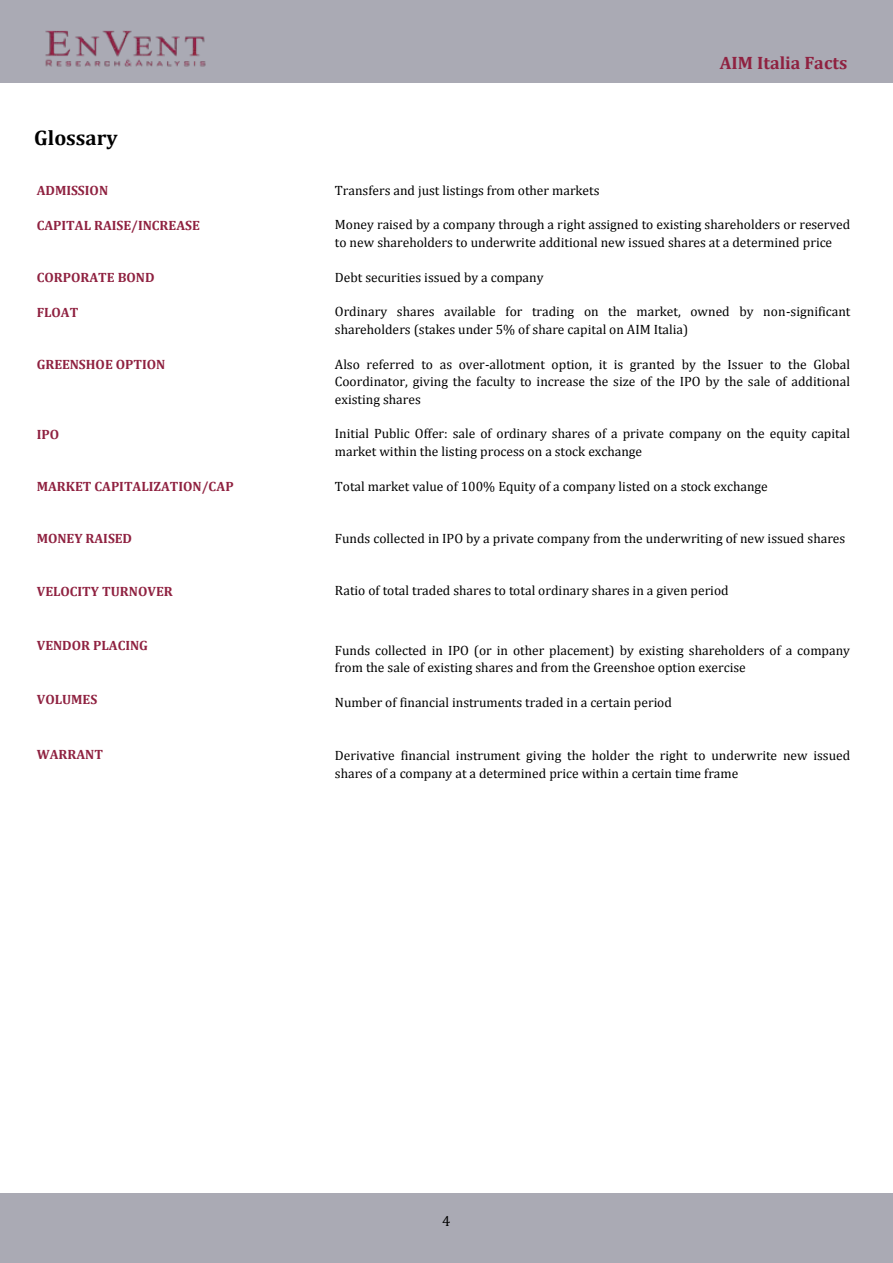
<style>
.page{position:relative;width:893px;height:1263px;background:#fff}
.page>*{position:absolute;margin:0;border:0;box-sizing:border-box;transform-origin:0 0}
.t1{font:700 21px "Cambria";color:#000}
.t2{font:700 18px "Cambria";color:#8f2140}
.t3{font:15px "Cambria";color:#000}
.t4{font:13.5px/17.4px "Cambria";color:#000}
.t5{font:700 13.5px "Cambria";color:#8f2140}
</style>
<div class="page">
<div style="left:0;top:0;width:892px;height:82px;background:#aaaab4"></div>
<div style="left:0;top:1193px;width:892px;height:70px;background:#aaaab4"></div>
<img style="left:45px;top:31px;width:161px;height:36px">
<h1 class="t1" style="left:34px;top:123px;width:85px">Glossary</h1>
<p class="t5" style="left:37px;top:181px;width:73px">ADMISSION</p>
<p class="t5" style="left:37px;top:216px;width:165px">CAPITAL RAISE/INCREASE</p>
<p class="t5" style="left:37px;top:268px;width:119px">CORPORATE BOND</p>
<p class="t5" style="left:37px;top:303px;width:43px">FLOAT</p>
<p class="t5" style="left:37px;top:355px;width:130px">GREENSHOE OPTION</p>
<p class="t5" style="left:37px;top:425px;width:24px">IPO</p>
<p class="t5" style="left:37px;top:477px;width:198px">MARKET CAPITALIZATION/CAP</p>
<p class="t5" style="left:37px;top:529px;width:97px">MONEY RAISED</p>
<p class="t5" style="left:37px;top:581px;width:137px">VELOCITY TURNOVER</p>
<p class="t5" style="left:37px;top:636px;width:113px">VENDOR PLACING</p>
<p class="t5" style="left:37px;top:690px;width:62px">VOLUMES</p>
<p class="t5" style="left:37px;top:744px;width:68px">WARRANT</p>
<h2 class="t2" style="left:720px;top:50px;width:129px">AIM Italia Facts</h2>
<p class="t4" style="left:335px;top:181px;width:266px">Transfers and just listings from other markets</p>
<p class="t4" style="left:335px;top:216px;width:517px">Money raised by a company through a right assigned to existing shareholders or reserved to new shareholders to underwrite additional new issued shares at a determined price</p>
<p class="t4" style="left:335px;top:268px;width:210px">Debt securities issued by a company</p>
<p class="t4" style="left:335px;top:303px;width:517px">Ordinary shares available for trading on the market, owned by non-significant shareholders (stakes under 5% of share capital on AIM Italia)</p>
<p class="t4" style="left:335px;top:355px;width:517px;text-align:justify">Also referred to as over-allotment option, it is granted by the Issuer to the Global Coordinator, giving the faculty to increase the size of the IPO by the sale of additional existing shares</p>
<p class="t4" style="left:335px;top:425px;width:517px">Initial Public Offer: sale of ordinary shares of a private company on the equity capital market within the listing process on a stock exchange</p>
<p class="t4" style="left:335px;top:477px;width:434px">Total market value of 100% Equity of a company listed on a stock exchange</p>
<p class="t4" style="left:335px;top:529px;width:512px">Funds collected in IPO by a private company from the underwriting of new issued shares</p>
<p class="t4" style="left:335px;top:582px;width:395px">Ratio of total traded shares to total ordinary shares in a given period</p>
<p class="t4" style="left:335px;top:641px;width:517px">Funds collected in IPO (or in other placement) by existing shareholders of a company from the sale of existing shares and from the Greenshoe option exercise</p>
<p class="t4" style="left:335px;top:694px;width:339px">Number of financial instruments traded in a certain period</p>
<p class="t4" style="left:335px;top:746px;width:517px;line-height:18.1px">Derivative financial instrument giving the holder the right to underwrite new issued shares of a company at a determined price within a certain time frame</p>
<p class="t3" style="left:442px;top:1212px;width:10px">4</p>
</div>
